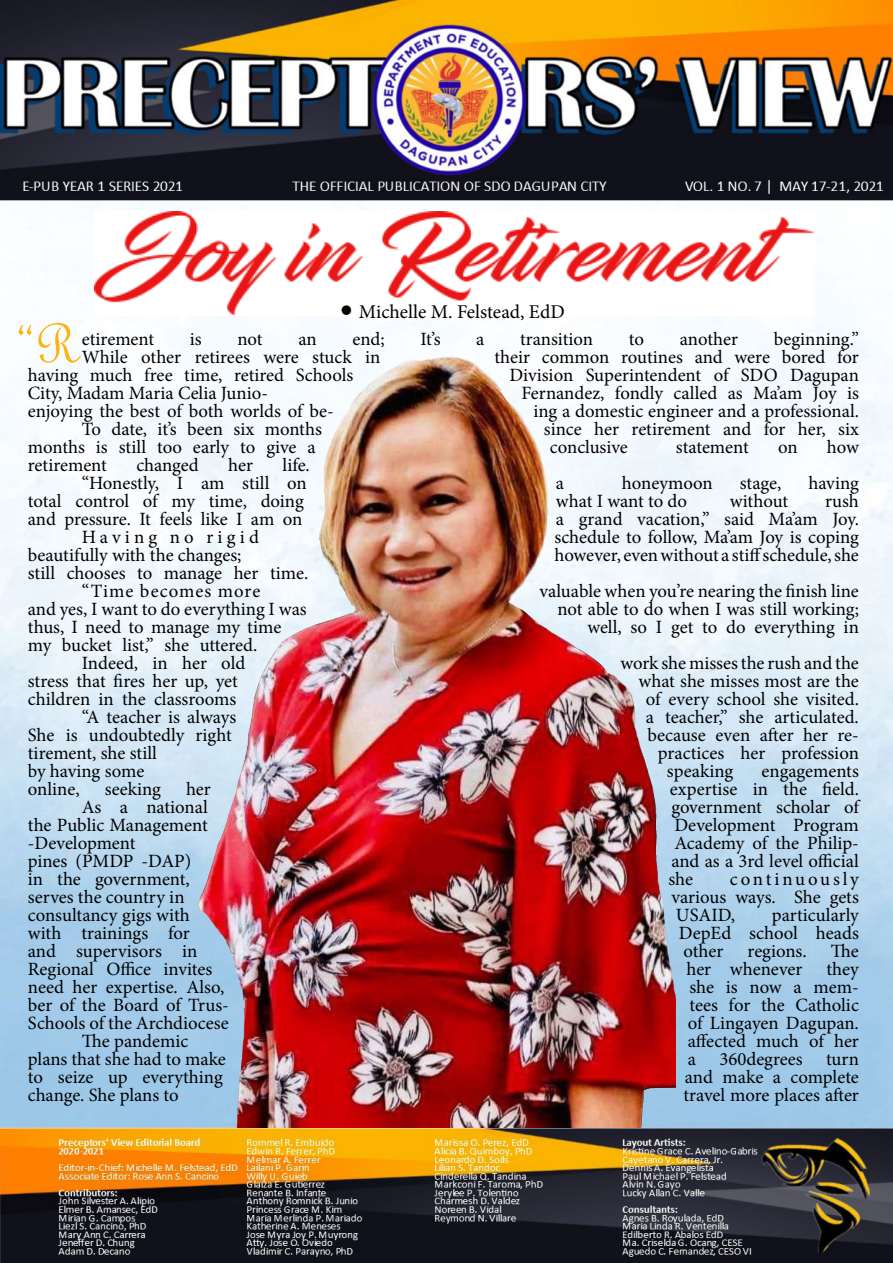
<style>
.page{position:relative;width:893px;height:1263px;background:#fff}
.page>*{position:absolute;margin:0;border:0;box-sizing:border-box;transform-origin:0 0}
.t1{font:57px "French Script";color:#fab513}
.t2{font:19.5px "Minion Pro";letter-spacing:-.005em;color:#000}
.t3{font:18.75px/18px "Minion Pro";letter-spacing:-.005em;color:#000;text-align:right}
.t4{font:18.75px "Minion Pro";letter-spacing:.225em;color:#000}
.t5{font:18.75px "Minion Pro";letter-spacing:.15em;color:#000}
.s1{font-size:36px}
.s2{font-size:60px}
</style>
<div class="page">
<img style="left:0;top:0;width:893px;height:1263px">
<img style="left:176px;top:316px;width:499px;height:811px">
<img style="left:94px;top:212px;width:721px;height:104px">
<p class="t2" style="left:339px;top:298px;width:227px"><span class="s1">•</span> Michelle M. Felstead, EdD</p>
<h1 class="t1" style="left:16px;top:310px;width:65px">“<span class="s2">R</span></h1>
<p class="t3" style="left:82px;top:330px;width:74px">etirement</p>
<p class="t3" style="left:190px;top:330px;width:13px">is</p>
<p class="t3" style="left:237px;top:330px;width:27px">not</p>
<p class="t3" style="left:298px;top:330px;width:20px">an</p>
<p class="t3" style="left:352px;top:330px;width:34px">end;</p>
<p class="t3" style="left:420px;top:330px;width:22px">It’s</p>
<p class="t3" style="left:476px;top:330px;width:10px">a</p>
<p class="t3" style="left:520px;top:330px;width:75px">transition</p>
<p class="t3" style="left:629px;top:330px;width:17px">to</p>
<p class="t3" style="left:680px;top:330px;width:60px">another</p>
<p class="t3" style="left:774px;top:330px;width:87px">beginning.”</p>
<p class="t3" style="left:82px;top:348px;width:300px">While other retirees were stuck in</p>
<p class="t3" style="left:494px;top:348px;width:366px">their common routines and were bored for</p>
<p class="t3" style="left:28px;top:366px;width:327px">having much free time, retired Schools</p>
<p class="t3" style="left:509px;top:366px;width:351px">Division Superintendent of SDO Dagupan</p>
<p class="t3" style="left:28px;top:384px;width:242px">City, Madam Maria Celia Junio-</p>
<p class="t3" style="left:521px;top:384px;width:339px">Fernandez, fondly called as Ma’am Joy is</p>
<p class="t3" style="left:28px;top:402px;width:308px">enjoying the best of both worlds of be-</p>
<p class="t3" style="left:533px;top:402px;width:327px">ing a domestic engineer and a professional.</p>
<p class="t3" style="left:82px;top:420px;width:242px">To date, it’s been six months</p>
<p class="t3" style="left:544px;top:420px;width:317px">since her retirement and for her, six</p>
<p class="t3" style="left:28px;top:438px;width:289px">months is still too early to give a</p>
<p class="t3" style="left:550px;top:438px;width:79px">conclusive</p>
<p class="t3" style="left:676px;top:438px;width:74px">statement</p>
<p class="t3" style="left:778px;top:438px;width:21px">on</p>
<p class="t3" style="left:827px;top:438px;width:34px">how</p>
<p class="t3" style="left:28px;top:456px;width:81px">retirement</p>
<p class="t3" style="left:136px;top:456px;width:64px">changed</p>
<p class="t3" style="left:228px;top:456px;width:26px">her</p>
<p class="t3" style="left:82px;top:456px;width:229px">life.<br>“Honestly, I am still on</p>
<p class="t3" style="left:556px;top:474px;width:10px">a</p>
<p class="t3" style="left:622px;top:474px;width:92px">honeymoon</p>
<p class="t3" style="left:740px;top:474px;width:43px">stage,</p>
<p class="t3" style="left:808px;top:474px;width:52px">having</p>
<p class="t3" style="left:28px;top:492px;width:277px">total control of my time, doing</p>
<p class="t3" style="left:556px;top:492px;width:133px">what I want to do</p>
<p class="t3" style="left:730px;top:492px;width:60px">without</p>
<p class="t3" style="left:825px;top:492px;width:35px">rush</p>
<p class="t3" style="left:28px;top:510px;width:276px">and pressure. It feels like I am on</p>
<p class="t3" style="left:556px;top:510px;width:305px">a grand vacation,” said Ma’am Joy.</p>
<p class="t4" style="left:82px;top:525px;width:179px">Having no rigid</p>
<p class="t3" style="left:554px;top:528px;width:306px">schedule to follow, Ma’am Joy is coping</p>
<p class="t3" style="left:28px;top:546px;width:215px">beautifully with the changes;</p>
<p class="t3" style="left:554px;top:546px;width:306px">however, even without a stiff schedule, she</p>
<p class="t3" style="left:28px;top:564px;width:282px;text-align:center">still chooses to manage her time. “Time becomes more</p>
<p class="t3" style="left:539px;top:582px;width:321px">valuable when you’re nearing the finish line</p>
<p class="t3" style="left:28px;top:600px;width:280px">and yes, I want to do everything I was</p>
<p class="t3" style="left:557px;top:600px;width:303px">not able to do when I was still working;</p>
<p class="t3" style="left:28px;top:618px;width:255px">thus, I need to manage my time</p>
<p class="t3" style="left:587px;top:618px;width:273px">well, so I get to do everything in</p>
<p class="t3" style="left:82px;top:636px;width:177px;text-align:left;text-indent:-54px">my bucket list,” she uttered.<br>Indeed, in her old</p>
<p class="t3" style="left:620px;top:654px;width:240px">work she misses the rush and the</p>
<p class="t3" style="left:28px;top:672px;width:212px">stress that fires her up, yet</p>
<p class="t3" style="left:638px;top:672px;width:222px">what she misses most are the</p>
<p class="t3" style="left:28px;top:690px;width:210px">children in the classrooms</p>
<p class="t3" style="left:646px;top:690px;width:215px">of every school she visited.</p>
<p class="t3" style="left:82px;top:708px;width:156px">“A teacher is always</p>
<p class="t3" style="left:646px;top:708px;width:214px">a teacher,” she articulated.</p>
<p class="t3" style="left:28px;top:726px;width:206px">She is undoubtedly right</p>
<p class="t3" style="left:647px;top:726px;width:213px">because even after her re-</p>
<p class="t3" style="left:28px;top:744px;width:131px">tirement, she still</p>
<p class="t3" style="left:658px;top:744px;width:203px">practices her profession</p>
<p class="t3" style="left:28px;top:762px;width:118px">by having some</p>
<p class="t3" style="left:667px;top:762px;width:68px">speaking</p>
<p class="t3" style="left:762px;top:762px;width:99px">engagements</p>
<p class="t3" style="left:28px;top:780px;width:53px">online,</p>
<p class="t3" style="left:105px;top:780px;width:58px">seeking</p>
<p class="t3" style="left:186px;top:780px;width:26px">her</p>
<p class="t3" style="left:670px;top:780px;width:191px">expertise in the field.</p>
<p class="t3" style="left:82px;top:798px;width:128px">As a national</p>
<p class="t3" style="left:671px;top:798px;width:189px">government scholar of</p>
<p class="t3" style="left:28px;top:816px;width:181px">the Public Management</p>
<p class="t3" style="left:674px;top:816px;width:186px">Development Program</p>
<p class="t3" style="left:28px;top:834px;width:109px">-Development</p>
<p class="t3" style="left:674px;top:834px;width:186px">Academy of the Philip-</p>
<p class="t3" style="left:28px;top:852px;width:165px">pines (PMDP -DAP)</p>
<p class="t3" style="left:671px;top:852px;width:189px">and as a 3rd level official</p>
<p class="t3" style="left:28px;top:870px;width:163px">in the government,</p>
<p class="t3" style="left:668px;top:870px;width:26px">she</p>
<p class="t5" style="left:730px;top:867px;width:131px">continuously</p>
<p class="t3" style="left:28px;top:888px;width:158px">serves the country in</p>
<p class="t3" style="left:671px;top:888px;width:189px">various ways. She gets</p>
<p class="t3" style="left:28px;top:906px;width:163px">consultancy gigs with</p>
<p class="t3" style="left:676px;top:906px;width:61px">USAID,</p>
<p class="t3" style="left:772px;top:906px;width:89px">particularly</p>
<p class="t3" style="left:28px;top:924px;width:164px">with trainings for</p>
<p class="t3" style="left:679px;top:924px;width:181px">DepEd school heads</p>
<p class="t3" style="left:28px;top:942px;width:171px">and supervisors in</p>
<p class="t3" style="left:683px;top:942px;width:42px">other</p>
<p class="t3" style="left:748px;top:942px;width:61px">regions.</p>
<p class="t3" style="left:831px;top:942px;width:29px">The</p>
<p class="t3" style="left:28px;top:960px;width:186px">Regional Office invites</p>
<p class="t3" style="left:686px;top:960px;width:118px">her whenever</p>
<p class="t3" style="left:826px;top:960px;width:34px">they</p>
<p class="t3" style="left:28px;top:978px;width:198px">need her expertise. Also,</p>
<p class="t3" style="left:689px;top:978px;width:171px">she is now a mem-</p>
<p class="t3" style="left:28px;top:996px;width:203px">ber of the Board of Trus-</p>
<p class="t3" style="left:689px;top:996px;width:171px">tees for the Catholic</p>
<p class="t3" style="left:28px;top:1014px;width:202px">Schools of the Archdiocese</p>
<p class="t3" style="left:688px;top:1014px;width:173px">of Lingayen Dagupan.</p>
<p class="t3" style="left:82px;top:1032px;width:108px">The pandemic</p>
<p class="t3" style="left:688px;top:1032px;width:173px">affected much of her</p>
<p class="t3" style="left:28px;top:1050px;width:199px">plans that she had to make</p>
<p class="t3" style="left:688px;top:1050px;width:172px">a 360degrees turn</p>
<p class="t3" style="left:28px;top:1068px;width:196px">to seize up everything</p>
<p class="t3" style="left:685px;top:1068px;width:175px">and make a complete</p>
<p class="t3" style="left:28px;top:1086px;width:152px">change. She plans to</p>
<p class="t3" style="left:683px;top:1086px;width:177px">travel more places after</p>
</div>
